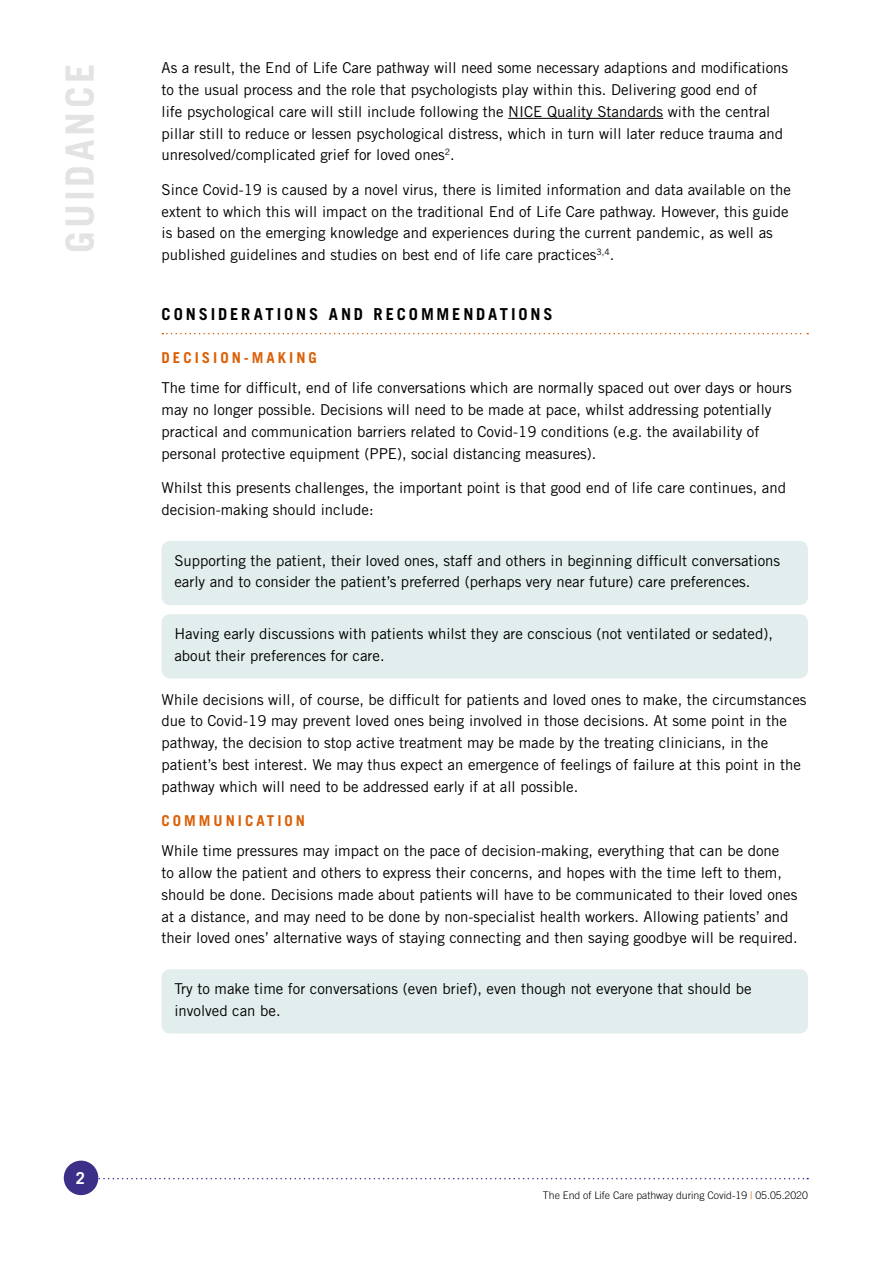
<style>
.page{position:relative;width:893px;height:1263px;background:#fff}
.page>*{position:absolute;margin:0;border:0;box-sizing:border-box;transform-origin:0 0}
.t1{font:700 39px "Trade Gothic LT Std";letter-spacing:.09em;color:#e3e3e3}
.t2{font:700 16.5px "Trade Gothic LT Std";letter-spacing:.175em;color:#000}
.t3{font:700 16.5px "Trade Gothic LT Std";color:#fff}
.t4{font:15px/21.8px "Trade Gothic LT Std";color:#000}
.t5{font:700 15px "Trade Gothic LT Std";letter-spacing:.2em;color:#da5f06}
.t6{font:300 10.5px "Trade Gothic LT Std";color:#000}
.s1{color:#da5f06}
</style>
<div class="page">
<svg style="left:98px;top:1178px;width:710px;height:1px"></svg>
<div style="left:64px;top:1160px;width:34px;height:35px;background:#3c2f88;border-radius:50%"></div>
<hr style="left:508px;top:118px;width:155px;height:1px;background:#000">
<svg style="left:162px;top:333px;width:646px;height:1px"></svg>
<div style="left:162px;top:541px;width:646px;height:64px;background:#e2edee;border-radius:9px"></div>
<div style="left:162px;top:614px;width:646px;height:64px;background:#e2edee;border-radius:9px"></div>
<div style="left:162px;top:969px;width:646px;height:64px;background:#e2edee;border-radius:9px"></div>
<h1 class="t1" style="left:56px;top:253px;width:190px;rotate:-90deg">GUIDANCE</h1>
<p class="t3" style="left:76px;top:1168px;width:11px">2</p>
<p class="t4" style="left:162px;top:57px;width:628px">As a result, the End of Life Care pathway will need some necessary adaptions and modifications to the usual process and the role that psychologists play within this. Delivering good end of<br>life psychological care will still include following the NICE Quality Standards with the central pillar still to reduce or lessen psychological distress, which in turn will later reduce trauma and unresolved/complicated grief for loved ones<sup>2</sup>.</p>
<p class="t4" style="left:162px;top:178px;width:631px">Since Covid-19 is caused by a novel virus, there is limited information and data available on the extent to which this will impact on the traditional End of Life Care pathway. However, this guide is based on the emerging knowledge and experiences during the current pandemic, as well as published guidelines and studies on best end of life care practices<sup>3,4</sup>.</p>
<p class="t2" style="left:162px;top:304px;width:393px">CONSIDERATIONS AND RECOMMENDATIONS</p>
<p class="t5" style="left:162px;top:349px;width:157px">DECISION-MAKING</p>
<p class="t4" style="left:162px;top:377px;width:632px">The time for difficult, end of life conversations which are normally spaced out over days or hours may no longer possible. Decisions will need to be made at pace, whilst addressing potentially practical and communication barriers related to Covid-19 conditions (e.g. the availability of personal protective equipment (PPE), social distancing measures).</p>
<p class="t4" style="left:162px;top:477px;width:626px">Whilst this presents challenges, the important point is that good end of life care continues, and decision-making should include:</p>
<p class="t4" style="left:174px;top:549px;width:607px">Supporting the patient, their loved ones, staff and others in beginning difficult conversations early and to consider the patient’s preferred (perhaps very near future) care preferences.</p>
<p class="t4" style="left:174px;top:622px;width:600px">Having early discussions with patients whilst they are conscious (not ventilated or sedated), about their preferences for care.</p>
<p class="t4" style="left:162px;top:688px;width:646px">While decisions will, of course, be difficult for patients and loved ones to make, the circumstances due to Covid-19 may prevent loved ones being involved in those decisions. At some point in the pathway, the decision to stop active treatment may be made by the treating clinicians, in the patient’s best interest. We may thus expect an emergence of feelings of failure at this point in the pathway which will need to be addressed early if at all possible.</p>
<p class="t5" style="left:162px;top:811px;width:145px">COMMUNICATION</p>
<p class="t4" style="left:162px;top:840px;width:638px">While time pressures may impact on the pace of decision-making, everything that can be done<br>to allow the patient and others to express their concerns, and hopes with the time left to them, should be done. Decisions made about patients will have to be communicated to their loved ones at a distance, and may need to be done by non-specialist health workers. Allowing patients’ and their loved ones’ alternative ways of staying connecting and then saying goodbye will be required.</p>
<p class="t4" style="left:174px;top:978px;width:579px">Try to make time for conversations (even brief), even though not everyone that should be involved can be.</p>
<p class="t6" style="left:543px;top:1189px;width:266px">The End of Life Care pathway during Covid-19 <span class="s1">|</span> 05.05.2020</p>
</div>
